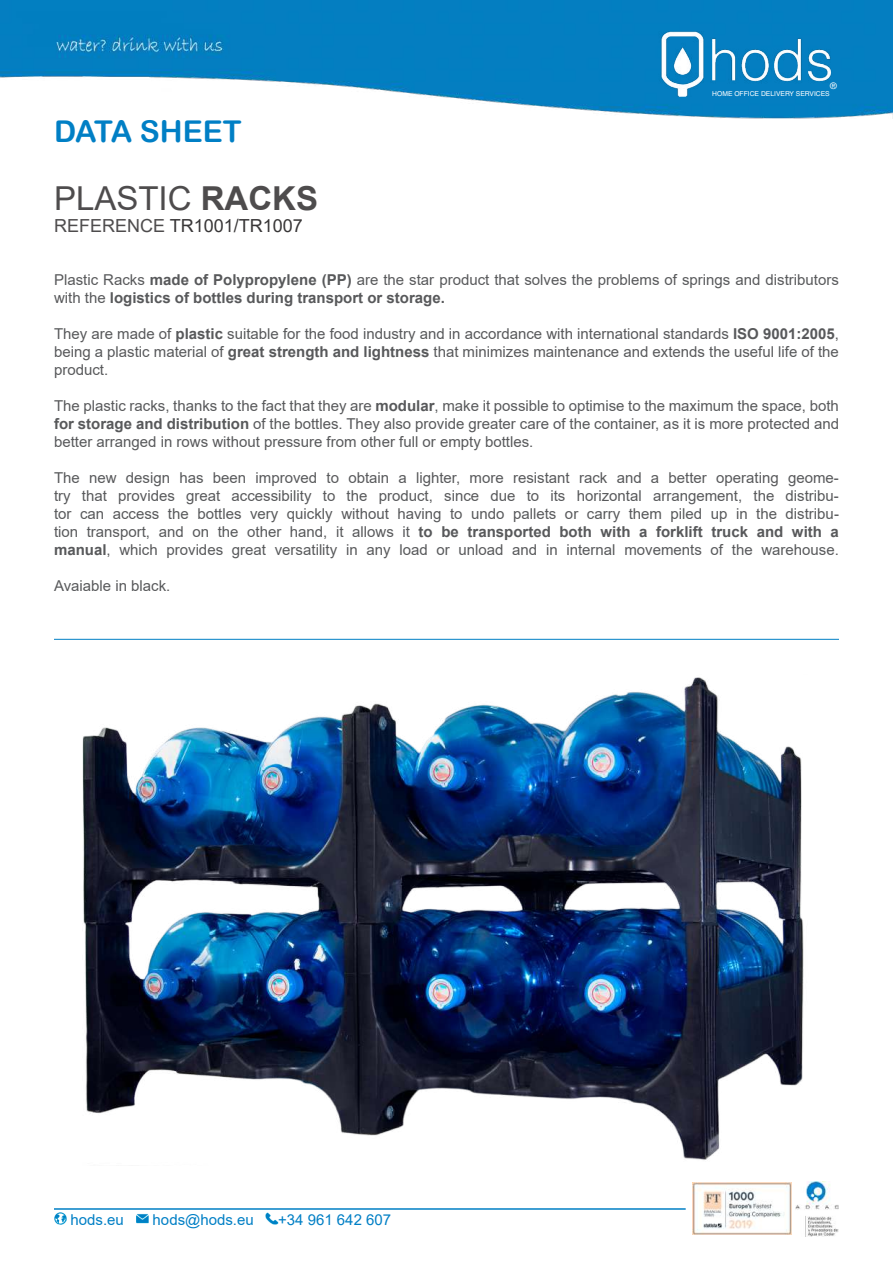
<style>
.page{position:relative;width:893px;height:1263px;background:#fff}
.page>*{position:absolute;margin:0;border:0;box-sizing:border-box;transform-origin:0 0}
.t1{font:33px "Arial";color:#4e4c4d}
.t2{font:30px "Arial Rounded MT Bold";color:#007fc5}
.t3{font:18px "Arial";color:#383637}
.t4{font:15px/18px "Arial";color:#58595b;text-align:justify}
.t5{font:15px "Arial";color:#007fc5}
.t6{font:9px "Helvetica LT Std";color:#fff}
.t7{font:6.75px "Helvetica LT Std";color:#fff}
.s1{font-weight:700}
.s2{color:#4e4c4d}
</style>
<div class="page">
<hr style="left:54px;top:639px;width:785px;height:1px;background:#007fc5">
<img style="left:82px;top:677px;width:722px;height:483px">
<img style="left:0;top:0;width:893px;height:118px">
<img style="left:658px;top:32px;width:181px;height:64px">
<svg style="left:54px;top:1212px;width:12px;height:12px"></svg>
<svg style="left:136px;top:1214px;width:12px;height:10px"></svg>
<svg style="left:266px;top:1212px;width:12px;height:12px"></svg>
<hr style="left:54px;top:1208px;width:632px;height:2px;background:#007fc5">
<img style="left:692px;top:1182px;width:99px;height:53px">
<img style="left:796px;top:1181px;width:43px;height:56px">
<p class="t6" style="left:830px;top:80px;width:8px">®</p>
<h2 class="t2" style="left:54px;top:114px;width:189px">DATA SHEET</h2>
<h1 class="t1" style="left:54px;top:176px;width:266px">PLASTIC <span class="s1">RACKS</span></h1>
<p class="t3" style="left:54px;top:213px;width:250px"><span class="s2">REFERENCE</span> TR1001/TR1007</p>
<p class="t7" style="left:712px;top:90px;width:119px">HOME OFFICE DELIVERY SERVICES</p>
<p class="t4" style="left:54px;top:271px;width:786px">Plastic Racks <span class="s1">made of Polypropylene (PP)</span> are the star product that solves the problems of springs and distributors with the <span class="s1">logistics of bottles during transport or storage.</span></p>
<p class="t4" style="left:54px;top:325px;width:786px">They are made of <span class="s1">plastic</span> suitable for the food industry and in accordance with international standards <span class="s1">ISO 9001:2005</span>, being a plastic material of <span class="s1">great strength and lightness</span> that minimizes maintenance and extends the useful life of the product.</p>
<p class="t4" style="left:54px;top:397px;width:786px">The plastic racks, thanks to the fact that they are <span class="s1">modular</span>, make it possible to optimise to the maximum the space, both <span class="s1">for storage and distribution</span> of the bottles. They also provide greater care of the container, as it is more protected and better arranged in rows without pressure from other full or empty bottles.</p>
<p class="t4" style="left:54px;top:469px;width:786px">The new design has been improved to obtain a lighter, more resistant rack and a better operating geome&shy;try that provides great accessibility to the product, since due to its horizontal arrangement, the distribu&shy;tor can access the bottles very quickly without having to undo pallets or carry them piled up in the distribu&shy;tion transport, and on the other hand, it allows it <span class="s1">to be transported both with a forklift truck and with a manual</span>, which provides great versatility in any load or unload and in internal movements of the warehouse.</p>
<p class="t4" style="left:54px;top:577px;width:118px">Avaiable in black.</p>
<p class="t5" style="left:71px;top:1209px;width:55px">hods.eu</p>
<p class="t5" style="left:153px;top:1209px;width:103px">hods@hods.eu</p>
<p class="t5" style="left:278px;top:1209px;width:115px">+34 961 642 607</p>
</div>
